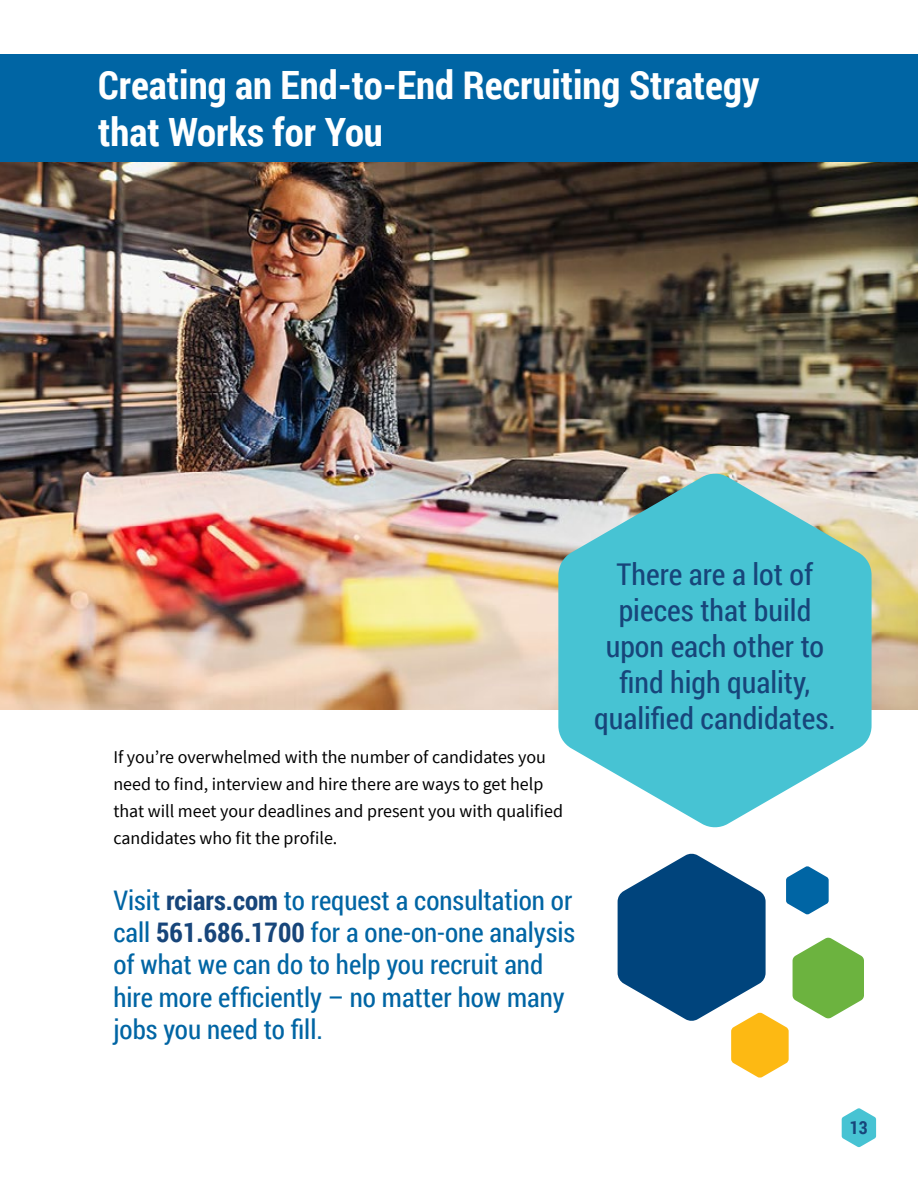
<style>
.page{position:relative;width:918px;height:1188px;background:#fff}
.page>*{position:absolute;margin:0;border:0;box-sizing:border-box;transform-origin:0 0}
.t1{font:700 39px/46.8px "Roboto Condensed";color:#fff}
.t2{font:30px/36px "Roboto Condensed";color:#17457a;text-align:center}
.t3{font:27px/32.4px "Roboto Condensed";color:#0065a4}
.t4{font:18px/27px "Source Sans Pro";color:#000}
.t5{font:700 18px "Roboto Condensed";color:#17457a}
.s1{font-weight:700;color:#17457a}
</style>
<div class="page">
<svg style="left:842px;top:1108px;width:34px;height:39px"></svg>
<img style="left:0;top:162px;width:918px;height:547px">
<svg style="left:558px;top:472px;width:314px;height:356px;background:#6cc8d3"></svg>
<div style="left:0;top:55px;width:918px;height:107px;background:#0065a4"></div>
<svg style="left:618px;top:853px;width:246px;height:225px"></svg>
<h1 class="t1" style="left:98px;top:61px;width:663px">Creating an End-to-End Recruiting Strategy that Works for You</h1>
<p class="t4" style="left:113px;top:743px;width:451px">If you’re overwhelmed with the number of candidates you need to find, interview and hire there are ways to get help that will meet your deadlines and present you with qualified candidates who fit the profile.</p>
<h3 class="t3" style="left:113px;top:883px;width:463px">Visit <span class="s1">rciars.com</span> to request a consultation or call <span class="s1">561.686.1700</span> for a one-on-one analysis of what we can do to help you recruit and hire more efficiently – no matter how many jobs you need to fill.</h3>
<h2 class="t2" style="left:594px;top:555px;width:243px">There are a lot of pieces that build upon each other to find high quality, qualified candidates.</h2>
<p class="t5" style="left:850px;top:1115px;width:19px">13</p>
</div>
